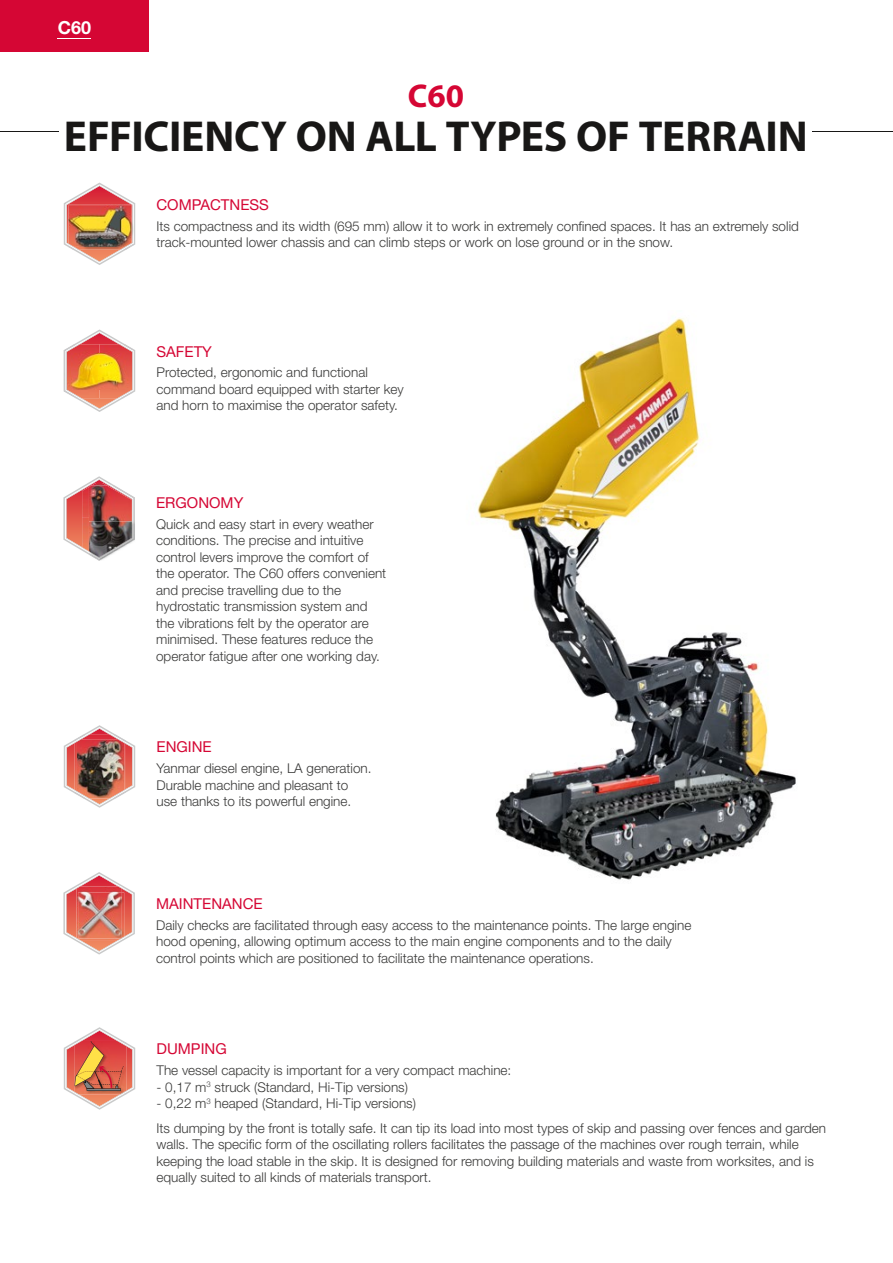
<style>
.page{position:relative;width:893px;height:1263px;background:#fff}
.page>*{position:absolute;margin:0;border:0;box-sizing:border-box;transform-origin:0 0}
.t1{font:700 43.5px "Myriad Pro";letter-spacing:-.005em;color:#181716}
.t2{font:700 33px "Myriad Pro";color:#d50634}
.t3{font:700 18px "Helvetica Neue LT Std";color:#fff}
.t4{font:15px "Helvetica Neue LT Std";color:#d50634}
.t5{font:300 13.5px/16.5px "Helvetica Neue LT Std";color:#3a3a39}
</style>
<div class="page">
<svg style="left:75px;top:329px;width:60px;height:83px"></svg>
<img style="left:82px;top:344px;width:35px;height:54px">
<img style="left:64px;top:349px;width:2px;height:44px">
<img style="left:66px;top:344px;width:16px;height:54px">
<img style="left:117px;top:344px;width:15px;height:54px">
<img style="left:71px;top:353px;width:55px;height:37px">
<img style="left:63px;top:476px;width:72px;height:85px">
<img style="left:63px;top:872px;width:72px;height:82px">
<hr style="left:0;top:131px;width:893px;height:1px;background:#181716">
<hr style="left:60px;top:129px;width:752px;height:4px;background:#fff">
<img style="left:64px;top:725px;width:71px;height:83px">
<img style="left:64px;top:183px;width:71px;height:82px">
<svg style="left:64px;top:1027px;width:71px;height:83px"></svg>
<img style="left:476px;top:318px;width:320px;height:562px">
<div style="left:0;top:0;width:149px;height:51px;background:#d50634"></div>
<hr style="left:58px;top:38px;width:33px;height:1px;background:#fff">
<h3 class="t3" style="left:58px;top:16px;width:35px">C60</h3>
<h2 class="t2" style="left:408px;top:75px;width:58px">C60</h2>
<h1 class="t1" style="left:64px;top:108px;width:745px">EFFICIENCY ON ALL TYPES OF TERRAIN</h1>
<p class="t4" style="left:156px;top:195px;width:114px">COMPACTNESS</p>
<p class="t5" style="left:156px;top:217px;width:644px">Its compactness and its width (695 mm) allow it to work in extremely confined spaces. It has an extremely solid track-mounted lower chassis and can climb steps or work on lose ground or in the snow.</p>
<p class="t4" style="left:156px;top:342px;width:57px">SAFETY</p>
<p class="t5" style="left:156px;top:364px;width:249px">Protected, ergonomic and functional command board equipped with starter key and horn to maximise the operator safety.</p>
<p class="t4" style="left:156px;top:494px;width:89px">ERGONOMY</p>
<p class="t5" style="left:156px;top:516px;width:232px">Quick and easy start in every weather conditions. The precise and intuitive control levers improve the comfort of the operator. The C60 offers convenient and precise travelling due to the hydrostatic transmission system and the vibrations felt by the operator are minimised. These features reduce the operator fatigue after one working day.</p>
<p class="t4" style="left:156px;top:738px;width:57px">ENGINE</p>
<p class="t5" style="left:156px;top:760px;width:217px">Yanmar diesel engine, LA generation.<br>Durable machine and pleasant to use thanks to its powerful engine.</p>
<p class="t4" style="left:156px;top:895px;width:108px">MAINTENANCE</p>
<p class="t5" style="left:156px;top:916px;width:537px">Daily checks are facilitated through easy access to the maintenance points. The large engine hood opening, allowing optimum access to the main engine components and to the daily control points which are positioned to facilitate the maintenance operations.</p>
<p class="t4" style="left:156px;top:1040px;width:72px">DUMPING</p>
<p class="t5" style="left:156px;top:1062px;width:356px">The vessel capacity is important for a very compact machine:</p>
<p class="t5" style="left:156px;top:1078px;width:253px">- 0,17 m<sup>3</sup> struck (Standard, Hi-Tip versions)</p>
<p class="t5" style="left:156px;top:1091px;width:671px;line-height:24.8px">- 0,22 m<sup>3</sup> heaped (Standard, Hi-Tip versions)<br>Its dumping by the front is totally safe. It can tip its load into most types of skip and passing over fences and garden</p>
<p class="t5" style="left:156px;top:1136px;width:659px">walls. The specific form of the oscillating rollers facilitates the passage of the machines over rough terrain, while keeping the load stable in the skip. It is designed for removing building materials and waste from worksites, and is equally suited to all kinds of materials transport.</p>
</div>
